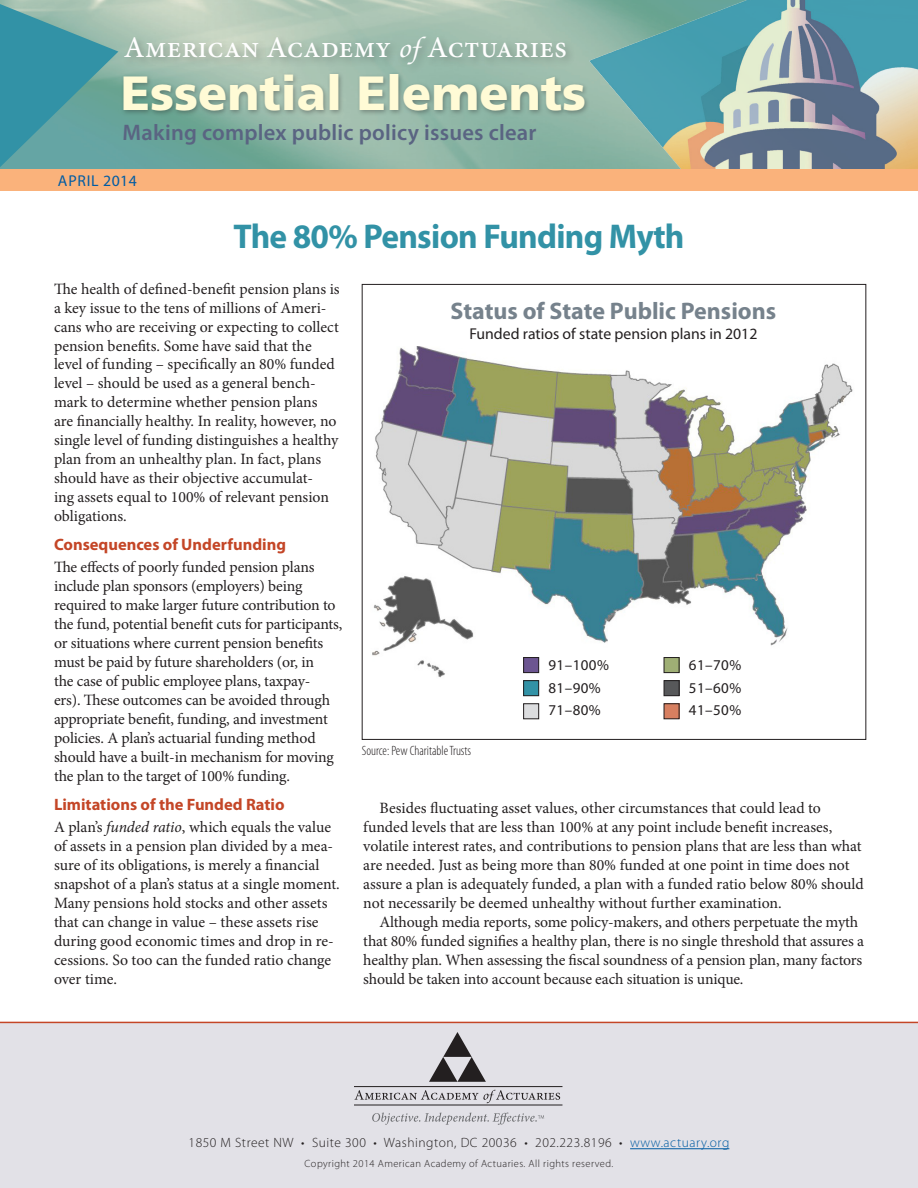
<style>
.page{position:relative;width:918px;height:1188px;background:#fff}
.page>*{position:absolute;margin:0;border:0;box-sizing:border-box;transform-origin:0 0}
.t1{font:900 48px "Frutiger";color:#fffbd6}
.t2{font:700 34.5px "Myriad Pro";letter-spacing:-.02em;color:#3292a6}
.t3{font:500 30px "Minion Pro";letter-spacing:.01em;color:#fff}
.t4{font:700 24px "Myriad Pro";color:#76828c}
.t5{font:600 22.5px "Myriad Pro";letter-spacing:.01em;color:#5a6482}
.t6{font:700 16.5px "Myriad Pro";color:#c44627}
.t7{font:15.75px/19px "Minion Pro";letter-spacing:-.005em;color:#231f20}
.t8{font:15.75px "Myriad Pro";color:#231f20}
.t9{font:15.75px "Myriad Pro";letter-spacing:.05em;color:#015ca3}
.t10{font:15px/22.5px "Myriad Pro";letter-spacing:.03em;color:#231f20}
.t11{font:300 13.5px "Myriad Pro";letter-spacing:.04em;color:#231f20}
.t12{font:300 condensed 13.5px "Myriad Pro";color:#231f20}
.t13{font:300 10.5px "Myriad Pro";letter-spacing:.04em;color:#231f20}
.s1{font-family:"Zapf Chancery";font-style:italic}
.s2{font-style:italic}
.s3{color:#015ca3}
</style>
<div class="page">
<div style="left:0;top:1022px;width:918px;height:166px;background:#e2e1e7"></div>
<hr style="left:630px;top:1148px;width:99px;height:1px;background:#015ca3">
<img style="left:0;top:0;width:580px;height:169px">
<img style="left:580px;top:0;width:338px;height:169px">
<svg style="left:0;top:4px;width:118px;height:163px;background:#559fa5"></svg>
<div style="left:0;top:169px;width:918px;height:21px;background:#fab27b"></div>
<svg style="left:429px;top:1032px;width:57px;height:50px;background:#9a989c"></svg>
<svg style="left:354px;top:1090px;width:206px;height:13px;background:#c3c1c7"></svg>
<hr style="left:354px;top:1086px;width:208px;height:1px;background:#231f20">
<hr style="left:354px;top:1105px;width:208px;height:1px;background:#231f20">
<svg style="left:372px;top:1113px;width:172px;height:12px;background:#cccbd1"></svg>
<div style="left:121px;top:33px;width:455px;height:42px;background:#231f20;opacity:.3"></div>
<div style="left:120px;top:71px;width:470px;height:46px;background:#231f20;opacity:.35"></div>
<img style="left:372px;top:346px;width:481px;height:332px">
<div style="left:524px;top:658px;width:15px;height:15px;background:#6c5591"></div>
<div style="left:523px;top:657px;width:16px;height:16px;border:1px solid #231f20"></div>
<div style="left:664px;top:658px;width:15px;height:15px;background:#9faf75"></div>
<div style="left:664px;top:657px;width:15px;height:16px;border:1px solid #231f20"></div>
<div style="left:524px;top:681px;width:15px;height:15px;background:#3292a6"></div>
<div style="left:523px;top:680px;width:16px;height:16px;border:1px solid #231f20"></div>
<div style="left:664px;top:681px;width:15px;height:15px;background:#57585a"></div>
<div style="left:664px;top:680px;width:15px;height:16px;border:1px solid #231f20"></div>
<div style="left:524px;top:704px;width:15px;height:15px;background:#dcdddf"></div>
<div style="left:523px;top:704px;width:16px;height:15px;border:1px solid #231f20"></div>
<div style="left:664px;top:704px;width:15px;height:15px;background:#d77f60"></div>
<div style="left:664px;top:704px;width:15px;height:15px;border:1px solid #231f20"></div>
<h3 class="t3" style="left:124px;top:27px;width:445px">American Academy <span class="s1">of</span> Actuaries</h3>
<h1 class="t1" style="left:121px;top:64px;width:467px">Essential Elements</h1>
<h3 class="t5" style="left:123px;top:118px;width:415px">Making complex public policy issues clear</h3>
<p class="t9" style="left:58px;top:171px;width:81px">April 2014</p>
<h2 class="t2" style="left:233px;top:214px;width:453px">The 80% Pension Funding Myth</h2>
<p class="t7" style="left:54px;top:279px;width:287px">The health of defined-benefit pension plans is a key issue to the tens of millions of Ameri&shy;cans who are receiving or expecting to collect pension benefits. Some have said that the level of funding – specifically an 80% funded level – should be used as a general bench&shy;mark to determine whether pension plans are financially healthy. In reality, however, no single level of funding distinguishes a healthy plan from an unhealthy plan. In fact, plans should have as their objective accumulat-<br>ing assets equal to 100% of relevant pension obligations.</p>
<p class="t6" style="left:54px;top:534px;width:234px">Consequences of Underfunding</p>
<p class="t7" style="left:54px;top:558px;width:290px">The effects of poorly funded pension plans include plan sponsors (employers) being required to make larger future contribution to the fund, potential benefit cuts for participants, or situations where current pension benefits must be paid by future shareholders (or, in<br>the case of public employee plans, taxpay-<br>ers). These outcomes can be avoided through appropriate benefit, funding, and investment policies. A plan’s actuarial funding method should have a built-in mechanism for moving the plan to the target of 100% funding.</p>
<p class="t6" style="left:54px;top:794px;width:232px">Limitations of the Funded Ratio</p>
<p class="t7" style="left:54px;top:818px;width:287px">A plan’s <span class="s2">funded ratio</span>, which equals the value of assets in a pension plan divided by a mea&shy;sure of its obligations, is merely a financial snapshot of a plan’s status at a single moment.<br>Many pensions hold stocks and other assets that can change in value – these assets rise during good economic times and drop in re&shy;cessions. So too can the funded ratio change over time.</p>
<h3 class="t4" style="left:451px;top:296px;width:327px">Status of State Public Pensions</h3>
<p class="t8" style="left:469px;top:324px;width:290px">Funded ratios of state pension plans in 2012</p>
<p class="t12" style="left:362px;top:744px;width:111px">Source: Pew Charitable Trusts</p>
<p class="t10" style="left:548px;top:654px;width:62px">91–100%<br>81–90%<br>71–80%</p>
<p class="t10" style="left:689px;top:654px;width:54px;text-align:justify">61–70% 51–60% 41–50%</p>
<p class="t7" style="left:363px;top:798px;width:502px;text-indent:16px">Besides fluctuating asset values, other circumstances that could lead to funded levels that are less than 100% at any point include benefit increases, volatile interest rates, and contributions to pension plans that are less than what are needed. Just as being more than 80% funded at one point in time does not assure a plan is adequately funded, a plan with a funded ratio below 80% should not necessarily be deemed unhealthy without further examination.</p>
<p class="t7" style="left:363px;top:912px;width:502px;text-indent:16px">Although media reports, some policy-makers, and others perpetuate the myth that 80% funded signifies a healthy plan, there is no single threshold that assures a healthy plan. When assessing the fiscal soundness of a pension plan, many factors should be taken into account because each situation is unique.</p>
<p class="t11" style="left:189px;top:1135px;width:542px">1850 M Street NW • Suite 300 • Washington, DC 20036 • 202.223.8196 • <span class="s3">www.actuary.org</span></p>
<p class="t13" style="left:305px;top:1158px;width:310px">Copyright 2014 American Academy of Actuaries. All rights reserved.</p>
</div>
